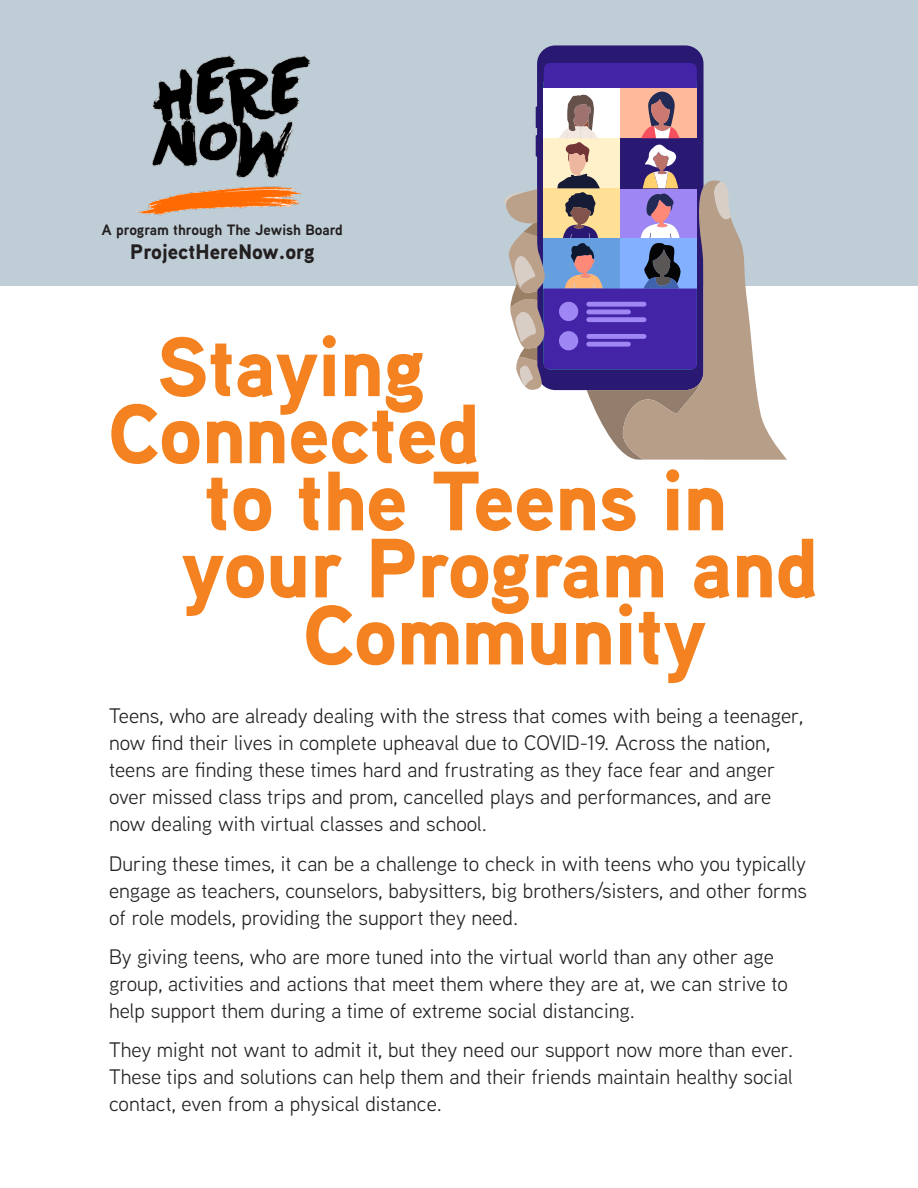
<style>
.page{position:relative;width:918px;height:1188px;background:#fff}
.page>*{position:absolute;margin:0;border:0;box-sizing:border-box;transform-origin:0 0}
.t1{font:900 84px "Aaux Next";letter-spacing:-.01em;color:#f58220}
.t2{font:21px/27px "Aaux Next";color:#231f20}
.t3{font:900 21px "Aaux Next";color:#231f20}
.t4{font:700 15px "Aaux Next";color:#231f20}
</style>
<div class="page">
<div style="left:0;top:0;width:918px;height:285px;background:#bfced6"></div>
<img style="left:136px;top:55px;width:175px;height:161px">
<svg style="left:537px;top:45px;width:167px;height:135px;background:#35287a"></svg>
<svg style="left:701px;top:180px;width:86px;height:280px;fill:#b79e88"></svg>
<svg style="left:501px;top:63px;width:200px;height:397px"></svg>
<p class="t4" style="left:102px;top:219px;width:243px">A program through The Jewish Board</p>
<p class="t3" style="left:130px;top:237px;width:186px">ProjectHereNow.org</p>
<p class="t1" style="left:157px;top:307px;width:270px">Staying</p>
<p class="t1" style="left:108px;top:374px;width:374px">Connected</p>
<p class="t1" style="left:204px;top:441px;width:525px">to the Teens in</p>
<p class="t1" style="left:181px;top:508px;width:639px">your Program and</p>
<p class="t1" style="left:303px;top:575px;width:405px">Community</p>
<p class="t2" style="left:109px;top:702px;width:696px">Teens, who are already dealing with the stress that comes with being a teenager, now find their lives in complete upheaval due to COVID-19. Across the nation, teens are finding these times hard and frustrating as they face fear and anger over missed class trips and prom, cancelled plays and performances, and are now dealing with virtual classes and school.</p>
<p class="t2" style="left:109px;top:849px;width:700px;text-align:justify">During these times, it can be a challenge to check in with teens who you typically engage as teachers, counselors, babysitters, big brothers/sisters, and other forms of role models, providing the support they need.</p>
<p class="t2" style="left:109px;top:942px;width:680px">By giving teens, who are more tuned into the virtual world than any other age group, activities and actions that meet them where they are at, we can strive to help support them during a time of extreme social distancing.</p>
<p class="t2" style="left:109px;top:1036px;width:686px;text-align:justify">They might not want to admit it, but they need our support now more than ever.<br>These tips and solutions can help them and their friends maintain healthy social contact, even from a physical distance.</p>
</div>
